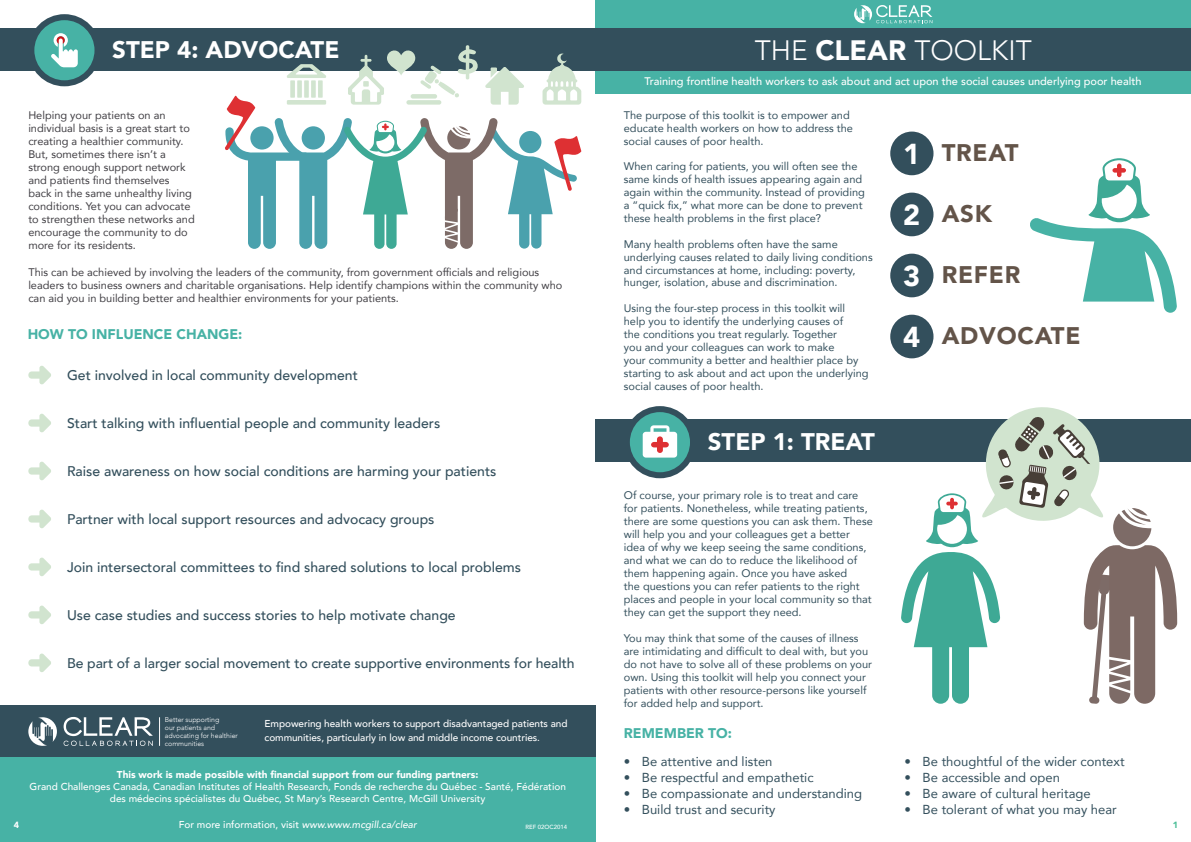
<style>
.page{position:relative;width:1191px;height:842px;background:#fff}
.page>*{position:absolute;margin:0;border:0;box-sizing:border-box;transform-origin:0 0}
.t1{font:300 28px "Avenir";color:#fff}
.t2{font:900 24px "Avenir";color:#fff}
.t3{font:900 24px "Avenir";letter-spacing:.03em;color:#635449}
.t4{font:500 14px "Avenir";color:#334f5c}
.t5{font:900 14px "Avenir";color:#47b2a5}
.t6{font:13px "Avenir";color:#334f5c}
.t7{font:11px/12.9px "Avenir";color:#334f5c}
.t8{font:11px/13px "Avenir";color:#403e43}
.t9{font:500 11px "Avenir";color:#fff}
.t10{font:500 10px/12px "Avenir";color:#fff;text-align:center}
.t11{font:900 10px "Avenir";color:#fff}
.t12{font:900 9px "Avenir";color:#fff}
.t13{font:900 9px "Avenir";color:#4abd96}
.t14{font:300 7px/7.9px "Avenir";letter-spacing:-.005em;color:#fff}
.t15{font:500 6px "Avenir";color:#fff}
.s1{font-weight:900}
.s2{font-size:28.8px;color:#fff}
.s3{font-style:italic}
</style>
<div class="page">
<div style="left:595px;top:71px;width:596px;height:23px;background:#47b2a5"></div>
<div style="left:0;top:28px;width:595px;height:43px;background:#334f5c"></div>
<svg style="left:31px;top:17px;width:66px;height:66px;background:#44a49a"></svg>
<div style="left:28px;top:14px;width:72px;height:72px;border:6px solid #334f5c;border-radius:50%"></div>
<svg style="left:50px;top:33px;width:28px;height:34px"></svg>
<svg style="left:28px;top:366px;width:23px;height:19px"></svg>
<svg style="left:28px;top:413px;width:23px;height:20px"></svg>
<svg style="left:28px;top:461px;width:23px;height:20px"></svg>
<svg style="left:28px;top:509px;width:23px;height:20px"></svg>
<svg style="left:28px;top:557px;width:23px;height:19px"></svg>
<svg style="left:28px;top:605px;width:23px;height:19px"></svg>
<svg style="left:28px;top:653px;width:23px;height:19px"></svg>
<div style="left:0;top:756px;width:595px;height:86px;background:#47b2a5"></div>
<div style="left:0;top:706px;width:595px;height:51px;background:#334f5c"></div>
<div style="left:595px;top:0;width:596px;height:28px;background:#47b2a5"></div>
<div style="left:595px;top:419px;width:596px;height:43px;background:#334f5c"></div>
<svg style="left:627px;top:409px;width:66px;height:66px;background:#44a49a"></svg>
<div style="left:624px;top:406px;width:72px;height:72px;border:6px solid #334f5c;border-radius:50%"></div>
<div style="left:642px;top:432px;width:35px;height:26px;background:#fff;border-radius:3px"></div>
<svg style="left:650px;top:425px;width:19px;height:22px"></svg>
<div style="left:657px;top:436px;width:6px;height:17px;background:#de3033;border-radius:3px"></div>
<svg style="left:901px;top:407px;width:276px;height:297px"></svg>
<div style="left:890px;top:132px;width:43px;height:43px;background:#334f5c;border-radius:50%"></div>
<div style="left:890px;top:193px;width:43px;height:43px;background:#334f5c;border-radius:50%"></div>
<div style="left:890px;top:254px;width:43px;height:43px;background:#334f5c;border-radius:50%"></div>
<div style="left:890px;top:315px;width:43px;height:43px;background:#334f5c;border-radius:50%"></div>
<svg style="left:1030px;top:158px;width:147px;height:155px"></svg>
<div style="left:595px;top:28px;width:596px;height:43px;background:#334f5c"></div>
<svg style="left:854px;top:5px;width:78px;height:18px"></svg>
<svg style="left:64px;top:717px;width:89px;height:29px"></svg>
<svg style="left:28px;top:717px;width:29px;height:29px"></svg>
<svg style="left:159px;top:717px;width:1px;height:29px"></svg>
<svg style="left:225px;top:45px;width:356px;height:204px"></svg>
<h2 class="t2" style="left:112px;top:29px;width:229px">STEP 4: ADVOCATE</h2>
<p class="t8" style="left:28px;top:108px;width:168px">Helping your patients on an individual basis is a great start to creating a healthier community.<br>But, sometimes there isn’t a strong enough support network and patients find themselves back in the same unhealthy living conditions. Yet you can advocate to strengthen these networks and encourage the community to do more for its residents.</p>
<p class="t8" style="left:28px;top:265px;width:535px">This can be achieved by involving the leaders of the community, from government officials and religious leaders to business owners and charitable organisations. Help identify champions within the community who can aid you in building better and healthier environments for your patients.</p>
<p class="t5" style="left:28px;top:322px;width:216px">HOW TO INFLUENCE CHANGE:</p>
<p class="t4" style="left:67px;top:363px;width:292px">Get involved in local community development</p>
<p class="t4" style="left:67px;top:411px;width:375px">Start talking with influential people and community leaders</p>
<p class="t4" style="left:67px;top:459px;width:431px">Raise awareness on how social conditions are harming your patients</p>
<p class="t4" style="left:67px;top:507px;width:369px">Partner with local support resources and advocacy groups</p>
<p class="t4" style="left:67px;top:555px;width:455px">Join intersectoral committees to find shared solutions to local problems</p>
<p class="t4" style="left:67px;top:603px;width:390px">Use case studies and success stories to help motivate change</p>
<p class="t4" style="left:67px;top:651px;width:509px">Be part of a larger social movement to create supportive environments for health</p>
<p class="t14" style="left:165px;top:716px;width:74px">Better supporting<br>our patients and advocating for healthier communities</p>
<p class="t10" style="left:264px;top:716px;width:304px;line-height:14px;text-align:left">Empowering health workers to support disadvantaged patients and communities, particularly in low and middle income countries.</p>
<p class="t11" style="left:117px;top:766px;width:363px">This work is made possible with financial support from our funding partners:</p>
<p class="t10" style="left:30px;top:780px;width:538px">Grand Challenges Canada, Canadian Institutes of Health Research, Fonds de recherche du Québec - Santé, Fédération des médecins spécialistes du Québec, St Mary’s Research Centre, McGill University</p>
<h1 class="t1" style="left:754px;top:34px;width:278px">THE <span class="s1">CLEAR</span> TOOLKIT</h1>
<p class="t9" style="left:644px;top:72px;width:499px">Training frontline health workers to ask about and act upon the social causes underlying poor health</p>
<p class="t7" style="left:624px;top:108px;width:230px">The purpose of this toolkit is to empower and educate health workers on how to address the social causes of poor health.</p>
<p class="t7" style="left:624px;top:160px;width:242px">When caring for patients, you will often see the same kinds of health issues appearing again and again within the community. Instead of providing a “quick fix,” what more can be done to prevent these health problems in the first place?</p>
<p class="t7" style="left:624px;top:237px;width:250px">Many health problems often have the same underlying causes related to daily living conditions and circumstances at home, including: poverty, hunger, isolation, abuse and discrimination.</p>
<p class="t7" style="left:624px;top:302px;width:246px">Using the four-step process in this toolkit will help you to identify the underlying causes of<br>the conditions you treat regularly. Together<br>you and your colleagues can work to make<br>your community a better and healthier place by starting to ask about and act upon the underlying social causes of poor health.</p>
<h2 class="t2" style="left:708px;top:421px;width:169px">STEP 1: TREAT</h2>
<p class="t7" style="left:624px;top:488px;width:250px">Of course, your primary role is to treat and care for patients. Nonetheless, while treating patients, there are some questions you can ask them. These will help you and your colleagues get a better idea of why we keep seeing the same conditions, and what we can do to reduce the likelihood of them happening again. Once you have asked<br>the questions you can refer patients to the right places and people in your local community so that they can get the support they need.</p>
<p class="t7" style="left:624px;top:631px;width:250px">You may think that some of the causes of illness are intimidating and difficult to deal with, but you do not have to solve all of these problems on your own. Using this toolkit will help you connect your patients with other resource-persons like yourself for added help and support.</p>
<p class="t5" style="left:624px;top:721px;width:110px">REMEMBER TO:</p>
<p class="t6" style="left:624px;top:751px;width:150px">• Be attentive and listen</p>
<p class="t6" style="left:624px;top:767px;width:191px">• Be respectful and empathetic</p>
<p class="t6" style="left:624px;top:783px;width:240px">• Be compassionate and understanding</p>
<p class="t6" style="left:624px;top:799px;width:153px">• Build trust and security</p>
<h2 class="t3" style="left:903px;top:132px;width:117px"><span class="s2">1</span> TREAT</h2>
<h2 class="t3" style="left:903px;top:193px;width:90px"><span class="s2">2</span> ASK</h2>
<h2 class="t3" style="left:903px;top:254px;width:119px"><span class="s2">3</span> REFER</h2>
<h2 class="t3" style="left:903px;top:315px;width:179px"><span class="s2">4</span> ADVOCATE</h2>
<p class="t6" style="left:904px;top:751px;width:221px">• Be thoughtful of the wider context</p>
<p class="t6" style="left:904px;top:767px;width:157px">• Be accessible and open</p>
<p class="t6" style="left:904px;top:783px;width:187px">• Be aware of cultural heritage</p>
<p class="t6" style="left:904px;top:799px;width:213px">• Be tolerant of what you may hear</p>
<p class="t10" style="left:179px;top:818px;width:239px">For more information, visit <span class="s3">www.www.mcgill.ca/clear</span></p>
<p class="t12" style="left:14px;top:817px;width:7px">4</p>
<p class="t15" style="left:525px;top:821px;width:43px">REF 02OC2014</p>
<p class="t13" style="left:1172px;top:817px;width:7px">1</p>
</div>
